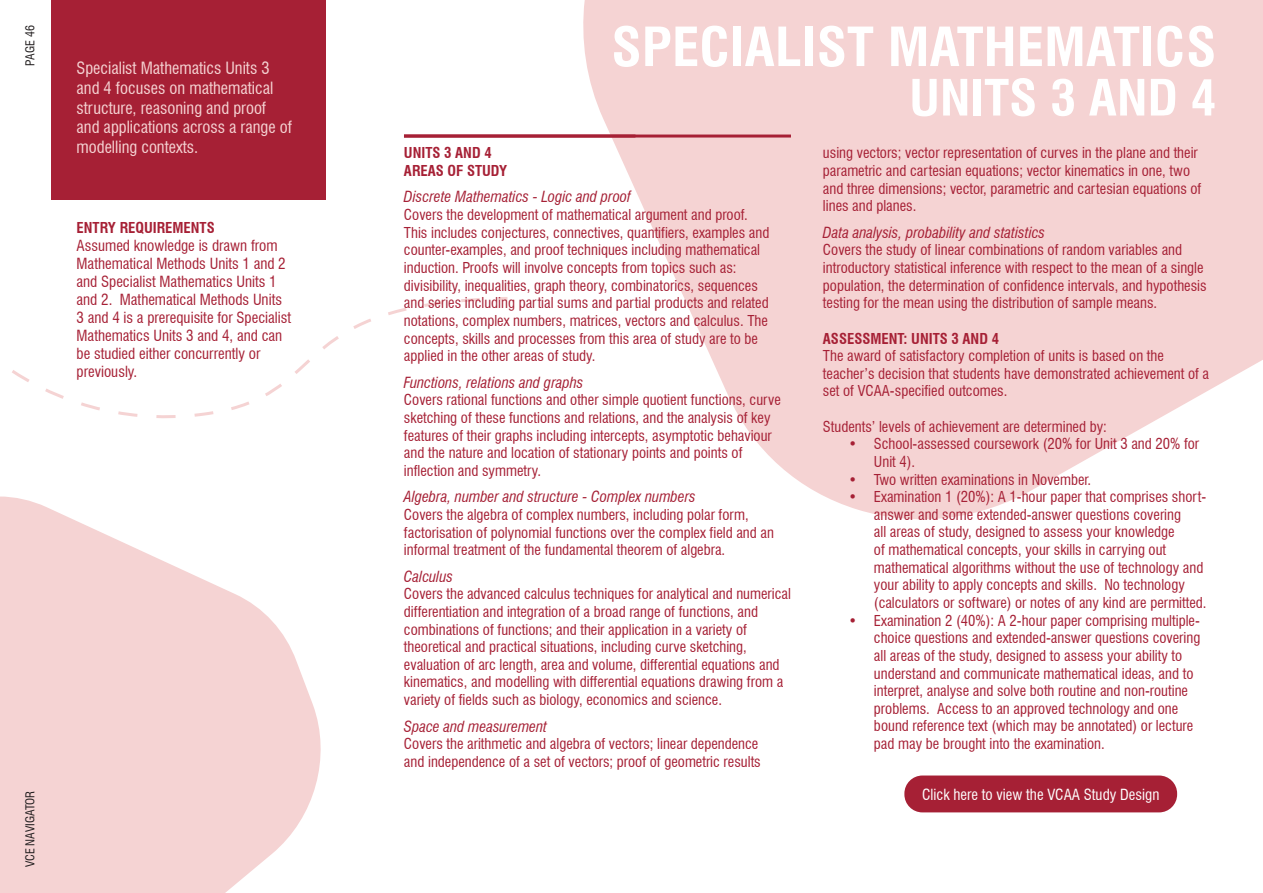
<style>
.page{position:relative;width:1263px;height:893px;background:#fff}
.page>*{position:absolute;margin:0;border:0;box-sizing:border-box;transform-origin:0 0}
.t1{font:700 condensed 52.5px "Swiss 721 BT";color:#fff;scale:1.06 1}
.t2{font:700 condensed 48.75px "Swiss 721 BT";color:#fff;scale:1.06 1}
.Body{font:condensed 16.5px/19.8px "Swiss 721 BT";color:#f5d3d3}
.Body-2{font:condensed 15px/18px "Swiss 721 BT";color:#a62035}
.Body-3{font:italic condensed 15px "Swiss 721 BT";color:#a62035}
.Body-4{font:condensed 15px "Swiss 721 BT";color:#fff}
.Body-5{font:condensed 14.7px/17.7px "Swiss 721 BT";color:#a62035}
.Body-6{font:700 condensed 14.7px "Swiss 721 BT";color:#a62035}
.t3{font:condensed 12px "Swiss 721 BT";color:#231f20}
</style>
<div class="page">
<svg style="left:0;top:496px;width:321px;height:397px;fill:#f5d3d3"></svg>
<svg style="left:12px;top:297px;width:496px;height:121px"></svg>
<svg style="left:569px;top:0;width:694px;height:520px;fill:#f5d3d3"></svg>
<div style="left:51px;top:0;width:274px;height:200px;background:#a62035"></div>
<hr style="left:404px;top:135px;width:387px;height:3px;background:#a62035">
<div style="left:904px;top:775px;width:273px;height:37px;background:#a62035;border-radius:18px"></div>
<p class="t3" style="left:23px;top:66px;width:42px;rotate:-90deg">PAGE 46</p>
<p class="Body" style="left:77px;top:58px;width:217px">Specialist Mathematics Units 3 and 4 focuses on mathematical structure, reasoning and proof and applications across a range of modelling contexts.</p>
<p class="Body-6" style="left:77px;top:219px;width:140px">ENTRY REQUIREMENTS</p>
<p class="Body-2" style="left:77px;top:237px;width:216px">Assumed knowledge is drawn from<br>Mathematical Methods Units 1 and 2 and Specialist Mathematics Units 1 and 2. Mathematical Methods Units<br>3 and 4 is a prerequisite for Specialist<br>Mathematics Units 3 and 4, and can be studied either concurrently or previously.</p>
<p class="t3" style="left:23px;top:867px;width:78px;rotate:-90deg">VCE NAVIGATOR</p>
<p class="t1" style="left:611px;top:15px;width:572px">SPECIALIST MATHEMATICS</p>
<p class="t2" style="left:909px;top:69px;width:291px">UNITS 3 AND 4</p>
<p class="Body-6" style="left:404px;top:144px;width:89px">UNITS 3 AND 4</p>
<p class="Body-6" style="left:404px;top:162px;width:105px">AREAS OF STUDY</p>
<p class="Body-3" style="left:404px;top:188px;width:229px">Discrete Mathematics - Logic and proof</p>
<p class="Body-5" style="left:404px;top:206px;width:367px">Covers the development of mathematical argument and proof.<br>This includes conjectures, connectives, quantifiers, examples and counter-examples, and proof techniques including mathematical induction. Proofs will involve concepts from topics such as: divisibility, inequalities, graph theory, combinatorics, sequences and series including partial sums and partial products and related notations, complex numbers, matrices, vectors and calculus. The concepts, skills and processes from this area of study are to be applied in the other areas of study.</p>
<p class="Body-3" style="left:404px;top:373px;width:181px">Functions, relations and graphs</p>
<p class="Body-5" style="left:404px;top:391px;width:378px">Covers rational functions and other simple quotient functions, curve sketching of these functions and relations, and the analysis of key features of their graphs including intercepts, asymptotic behaviour and the nature and location of stationary points and points of inflection and symmetry.</p>
<p class="Body-3" style="left:404px;top:488px;width:293px">Algebra, number and structure - Complex numbers</p>
<p class="Body-5" style="left:404px;top:506px;width:371px">Covers the algebra of complex numbers, including polar form, factorisation of polynomial functions over the complex field and an informal treatment of the fundamental theorem of algebra.</p>
<p class="Body-3" style="left:404px;top:567px;width:51px">Calculus</p>
<p class="Body-5" style="left:404px;top:585px;width:388px">Covers the advanced calculus techniques for analytical and numerical differentiation and integration of a broad range of functions, and combinations of functions; and their application in a variety of theoretical and practical situations, including curve sketching, evaluation of arc length, area and volume, differential equations and kinematics, and modelling with differential equations drawing from a variety of fields such as biology, economics and science.</p>
<p class="Body-3" style="left:404px;top:717px;width:145px">Space and measurement</p>
<p class="Body-5" style="left:404px;top:735px;width:358px">Covers the arithmetic and algebra of vectors; linear dependence and independence of a set of vectors; proof of geometric results</p>
<p class="Body-5" style="left:823px;top:144px;width:380px">using vectors; vector representation of curves in the plane and their parametric and cartesian equations; vector kinematics in one, two and three dimensions; vector, parametric and cartesian equations of lines and planes.</p>
<p class="Body-3" style="left:823px;top:223px;width:224px">Data analysis, probability and statistics</p>
<p class="Body-5" style="left:823px;top:241px;width:385px">Covers the study of linear combinations of random variables and introductory statistical inference with respect to the mean of a single population, the determination of confidence intervals, and hypothesis testing for the mean using the distribution of sample means.</p>
<p class="Body-6" style="left:823px;top:329px;width:178px">ASSESSMENT: UNITS 3 AND 4</p>
<p class="Body-5" style="left:823px;top:347px;width:388px">The award of satisfactory completion of units is based on the teacher’s decision that students have demonstrated achievement of a set of VCAA-specified outcomes.</p>
<p class="Body-5" style="left:823px;top:417px;width:285px">Students’ levels of achievement are determined by:</p>
<p class="Body-5" style="left:874px;top:435px;width:327px;text-indent:-26px">• School-assessed coursework (20% for Unit 3 and 20% for<br>Unit 4).</p>
<p class="Body-5" style="left:848px;top:470px;width:244px">• Two written examinations in November.</p>
<p class="Body-5" style="left:874px;top:488px;width:334px;text-indent:-26px">• Examination 1 (20%): A 1-hour paper that comprises short&shy;answer and some extended-answer questions covering<br>all areas of study, designed to assess your knowledge<br>of mathematical concepts, your skills in carrying out mathematical algorithms without the use of technology and your ability to apply concepts and skills. No technology (calculators or software) or notes of any kind are permitted.</p>
<p class="Body-5" style="left:874px;top:611px;width:328px;text-indent:-26px">• Examination 2 (40%): A 2-hour paper comprising multiple&shy;choice questions and extended-answer questions covering all areas of the study, designed to assess your ability to understand and communicate mathematical ideas, and to interpret, analyse and solve both routine and non-routine problems. Access to an approved technology and one bound reference text (which may be annotated) or lecture pad may be brought into the examination.</p>
<p class="Body-4" style="left:922px;top:785px;width:239px">Click here to view the VCAA Study Design</p>
</div>
